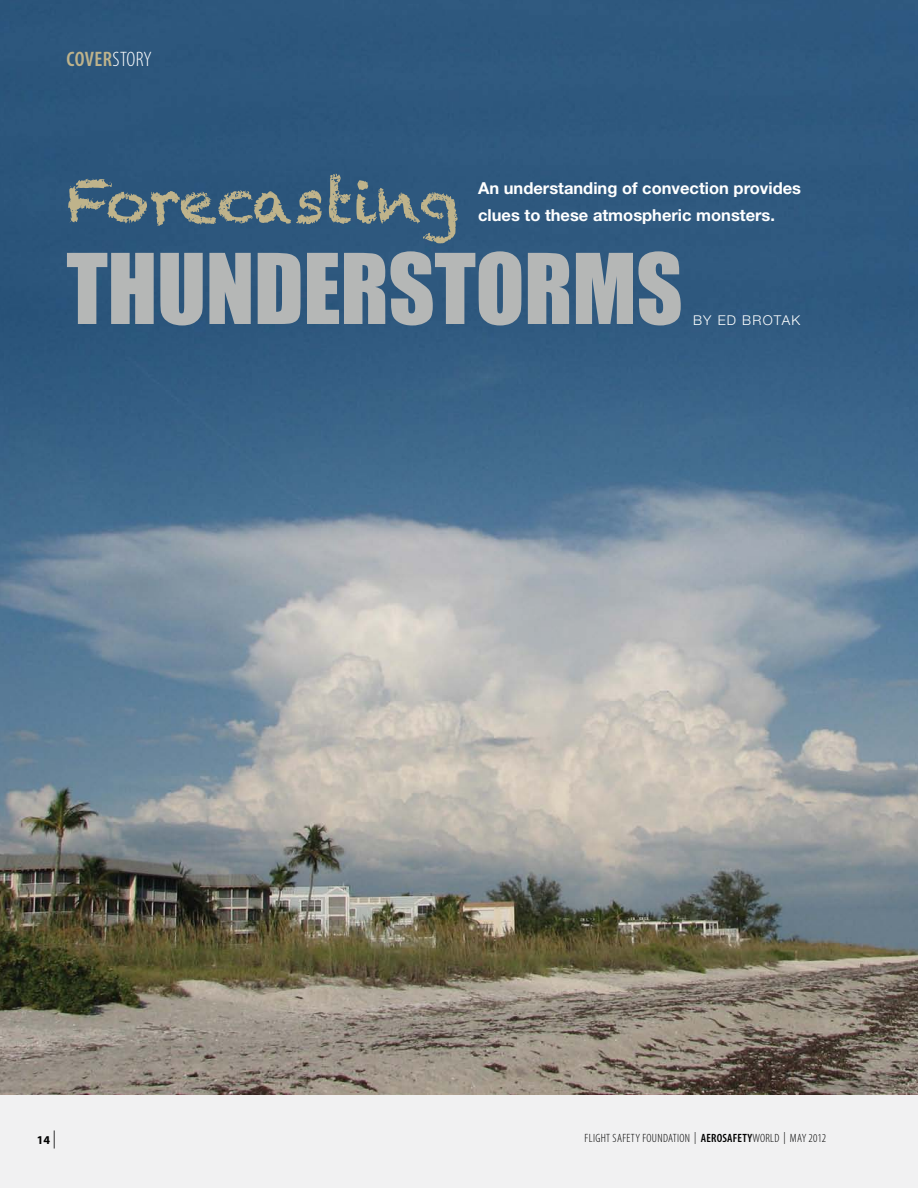
<style>
.page{position:relative;width:918px;height:1188px;background:#f1f1f2}
.page>*{position:absolute;margin:0;border:0;box-sizing:border-box;transform-origin:0 0}
.t1{font:90px "Impact";letter-spacing:-.005em;color:#b5b7b6}
.t2{font:60px "Chalkduster";color:#bfb38b}
.t3{font:600 condensed 21px "Myriad Pro";letter-spacing:.02em;color:#bfb38b}
.t4{font:700 16.5px/27px "Helvetica Neue";color:#fff}
.t5{font:300 13.5px "Helvetica Neue";letter-spacing:.09em;color:#fff}
.t6{font:300 condensed 12px "Myriad Pro";letter-spacing:.03em;color:#000}
.t7{font:700 12px "Myriad Pro";color:#000}
.s1{font-weight:300;color:#fff}
.s2{font-weight:300;font-size:18px}
.s3{font-weight:600}
</style>
<div class="page">
<img style="left:0;top:0;width:918px;height:1095px">
<p class="t3" style="left:67px;top:46px;width:87px">COVER<span class="s1">STORY</span></p>
<h2 class="t2" style="left:66px;top:166px;width:395px">Forecasting</h2>
<h1 class="t1" style="left:66px;top:219px;width:618px">THUNDERSTORMS</h1>
<p class="t4" style="left:478px;top:174px;width:325px">An understanding of convection provides clues to these atmospheric monsters.</p>
<p class="t5" style="left:693px;top:312px;width:109px">BY ED BROTAK</p>
<p class="t7" style="left:37px;top:1132px;width:21px">14 <span class="s2">|</span></p>
<p class="t6" style="left:585px;top:1131px;width:243px">FLIGHT SAFETY FOUNDATION | <span class="s3">AEROSAFETY</span>WORLD | MAY 2012</p>
</div>
